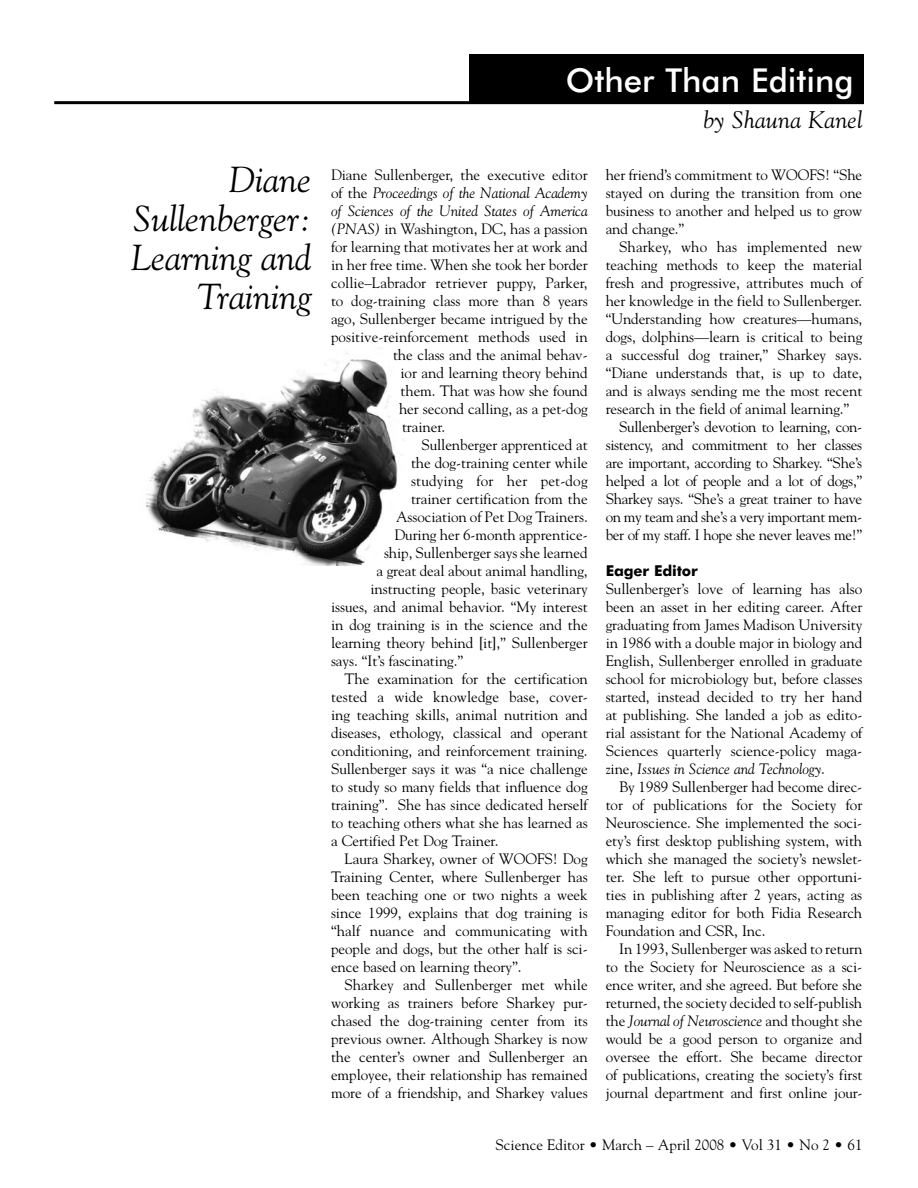
<style>
.page{position:relative;width:918px;height:1188px;background:#fff}
.page>*{position:absolute;margin:0;border:0;box-sizing:border-box;transform-origin:0 0}
.t1{font:italic 36px/39px "Goudy";color:#000;text-align:right}
.t2{font:500 33px "Futura BT";color:#fff}
.t3{font:italic 24px "Goudy";letter-spacing:.01em;color:#000}
.t4{font:15px/18px "Goudy";letter-spacing:-.005em;color:#000;text-align:justify}
.t5{font:italic 15px "Goudy";letter-spacing:-.005em;color:#000}
.t6{font:700 15px "Futura BT";letter-spacing:-.01em;color:#000}
.s1{font-style:normal}
.s2{font-style:italic}
</style>
<div class="page">
<hr style="left:54px;top:101px;width:810px;height:3px;background:#000">
<img style="left:146px;top:348px;width:258px;height:217px">
<div style="left:470px;top:54px;width:394px;height:50px;background:#000"></div>
<h1 class="t1" style="left:131px;top:161px;width:181px">Diane<br>Sullenberger:<br>Learning and<br>Training</h1>
<h2 class="t2" style="left:566px;top:64px;width:289px">Other Than Editing</h2>
<h3 class="t3" style="left:703px;top:107px;width:161px">by Shauna Kanel</h3>
<p class="t4" style="left:331px;top:166px;width:258px">Diane Sullenberger, the executive editor</p>
<p class="t5" style="left:331px;top:185px;width:258px"><span class="s1">of the</span> Proceedings of the National Academy</p>
<p class="t5" style="left:331px;top:203px;width:258px">of Sciences of the United States of America</p>
<p class="t4" style="left:331px;top:220px;width:258px"><span class="s2">(PNAS)</span> in Washington, DC, has a passion</p>
<p class="t4" style="left:331px;top:238px;width:258px">for learning that motivates her at work and</p>
<p class="t4" style="left:331px;top:256px;width:258px">in her free time. When she took her border</p>
<p class="t4" style="left:331px;top:274px;width:258px">collie–Labrador retriever puppy, Parker,</p>
<p class="t4" style="left:331px;top:292px;width:258px">to dog-training class more than 8 years</p>
<p class="t4" style="left:331px;top:310px;width:258px">ago, Sullenberger became intrigued by the</p>
<p class="t4" style="left:331px;top:328px;width:258px">positive-reinforcement methods used in</p>
<p class="t4" style="left:393px;top:346px;width:196px">the class and the animal behav-</p>
<p class="t4" style="left:400px;top:364px;width:189px">ior and learning theory behind</p>
<p class="t4" style="left:400px;top:382px;width:189px">them. That was how she found</p>
<p class="t4" style="left:399px;top:400px;width:190px">her second calling, as a pet-dog</p>
<p class="t4" style="left:402px;top:418px;width:45px">trainer.</p>
<p class="t4" style="left:422px;top:436px;width:168px">Sullenberger apprenticed at</p>
<p class="t4" style="left:411px;top:454px;width:178px">the dog-training center while</p>
<p class="t4" style="left:411px;top:472px;width:178px">studying for her pet-dog</p>
<p class="t4" style="left:411px;top:491px;width:178px">trainer certification from the</p>
<p class="t4" style="left:396px;top:509px;width:193px">Association of Pet Dog Trainers.</p>
<p class="t4" style="left:394px;top:527px;width:195px">During her 6-month apprentice-</p>
<p class="t4" style="left:384px;top:545px;width:205px">ship, Sullenberger says she learned</p>
<p class="t4" style="left:376px;top:563px;width:213px">a great deal about animal handling,</p>
<p class="t4" style="left:370px;top:581px;width:219px">instructing people, basic veterinary</p>
<p class="t4" style="left:331px;top:599px;width:258px">issues, and animal behavior. “My interest</p>
<p class="t4" style="left:331px;top:617px;width:258px">in dog training is in the science and the</p>
<p class="t4" style="left:331px;top:635px;width:258px">learning theory behind [it],” Sullenberger</p>
<p class="t4" style="left:331px;top:653px;width:134px">says. “It’s fascinating.”</p>
<p class="t4" style="left:345px;top:671px;width:245px">The examination for the certification</p>
<p class="t4" style="left:331px;top:689px;width:258px">tested a wide knowledge base, cover-</p>
<p class="t4" style="left:331px;top:707px;width:258px">ing teaching skills, animal nutrition and</p>
<p class="t4" style="left:331px;top:725px;width:258px">diseases, ethology, classical and operant</p>
<p class="t4" style="left:331px;top:743px;width:258px">conditioning, and reinforcement training.</p>
<p class="t4" style="left:331px;top:761px;width:258px">Sullenberger says it was “a nice challenge</p>
<p class="t4" style="left:331px;top:779px;width:258px">to study so many fields that influence dog</p>
<p class="t4" style="left:331px;top:797px;width:258px">training”. She has since dedicated herself</p>
<p class="t4" style="left:331px;top:815px;width:258px">to teaching others what she has learned as</p>
<p class="t4" style="left:331px;top:833px;width:169px">a Certified Pet Dog Trainer.</p>
<p class="t4" style="left:345px;top:851px;width:245px">Laura Sharkey, owner of WOOFS! Dog</p>
<p class="t4" style="left:331px;top:869px;width:258px">Training Center, where Sullenberger has</p>
<p class="t4" style="left:331px;top:887px;width:258px">been teaching one or two nights a week</p>
<p class="t4" style="left:331px;top:905px;width:258px">since 1999, explains that dog training is</p>
<p class="t4" style="left:331px;top:923px;width:258px">“half nuance and communicating with</p>
<p class="t4" style="left:331px;top:941px;width:258px">people and dogs, but the other half is sci-</p>
<p class="t4" style="left:331px;top:959px;width:192px">ence based on learning theory”.</p>
<p class="t4" style="left:345px;top:977px;width:245px">Sharkey and Sullenberger met while</p>
<p class="t4" style="left:331px;top:995px;width:258px">working as trainers before Sharkey pur-</p>
<p class="t4" style="left:331px;top:1013px;width:258px">chased the dog-training center from its</p>
<p class="t4" style="left:331px;top:1031px;width:258px">previous owner. Although Sharkey is now</p>
<p class="t4" style="left:331px;top:1049px;width:258px">the center’s owner and Sullenberger an</p>
<p class="t4" style="left:331px;top:1067px;width:258px">employee, their relationship has remained</p>
<p class="t4" style="left:331px;top:1085px;width:258px">more of a friendship, and Sharkey values</p>
<p class="t4" style="left:606px;top:167px;width:258px">her friend’s commitment to WOOFS! “She stayed on during the transition from one business to another and helped us to grow and change.”</p>
<p class="t4" style="left:619px;top:239px;width:245px">Sharkey, who has implemented new</p>
<p class="t4" style="left:606px;top:257px;width:258px">teaching methods to keep the material</p>
<p class="t4" style="left:606px;top:275px;width:258px">fresh and progressive, attributes much of</p>
<p class="t4" style="left:606px;top:293px;width:258px">her knowledge in the field to Sullenberger.</p>
<p class="t4" style="left:606px;top:311px;width:258px">“Understanding how creatures—humans,</p>
<p class="t4" style="left:606px;top:329px;width:258px">dogs, dolphins—learn is critical to being</p>
<p class="t4" style="left:606px;top:347px;width:258px">a successful dog trainer,” Sharkey says.</p>
<p class="t4" style="left:606px;top:365px;width:258px">“Diane understands that, is up to date,</p>
<p class="t4" style="left:606px;top:383px;width:258px">and is always sending me the most recent</p>
<p class="t4" style="left:606px;top:401px;width:245px">research in the field of animal learning.”</p>
<p class="t4" style="left:619px;top:419px;width:245px">Sullenberger’s devotion to learning, con-</p>
<p class="t4" style="left:606px;top:437px;width:258px">sistency, and commitment to her classes</p>
<p class="t4" style="left:606px;top:455px;width:258px">are important, according to Sharkey. “She’s</p>
<p class="t4" style="left:606px;top:473px;width:258px">helped a lot of people and a lot of dogs,”</p>
<p class="t4" style="left:606px;top:491px;width:258px">Sharkey says. “She’s a great trainer to have</p>
<p class="t4" style="left:606px;top:509px;width:258px">on my team and she’s a very important mem-</p>
<p class="t4" style="left:606px;top:527px;width:258px">ber of my staff. I hope she never leaves me!”</p>
<p class="t6" style="left:606px;top:563px;width:94px">Eager Editor</p>
<p class="t4" style="left:606px;top:581px;width:258px">Sullenberger’s love of learning has also been an asset in her editing career. After graduating from James Madison University in 1986 with a double major in biology and English, Sullenberger enrolled in graduate school for microbiology but, before classes started, instead decided to try her hand at publishing. She landed a job as edito&shy;rial assistant for the National Academy of Sciences quarterly science-policy maga&shy;zine, <span class="s2">Issues in Science and Technology</span>.</p>
<p class="t4" style="left:606px;top:779px;width:258px;text-indent:14px">By 1989 Sullenberger had become direc&shy;tor of publications for the Society for Neuroscience. She implemented the soci&shy;ety’s first desktop publishing system, with which she managed the society’s newslet&shy;ter. She left to pursue other opportuni&shy;ties in publishing after 2 years, acting as managing editor for both Fidia Research Foundation and CSR, Inc.</p>
<p class="t4" style="left:606px;top:941px;width:258px;text-indent:14px">In 1993, Sullenberger was asked to return to the Society for Neuroscience as a sci&shy;ence writer, and she agreed. But before she returned, the society decided to self-publish the <span class="s2">Journal of Neuroscience</span> and thought she would be a good person to organize and oversee the effort. She became director of publications, creating the society’s first journal department and first online jour-</p>
<p class="t4" style="left:496px;top:1137px;width:368px">Science Editor • March – April 2008 • Vol 31 • No 2 • 61</p>
</div>
